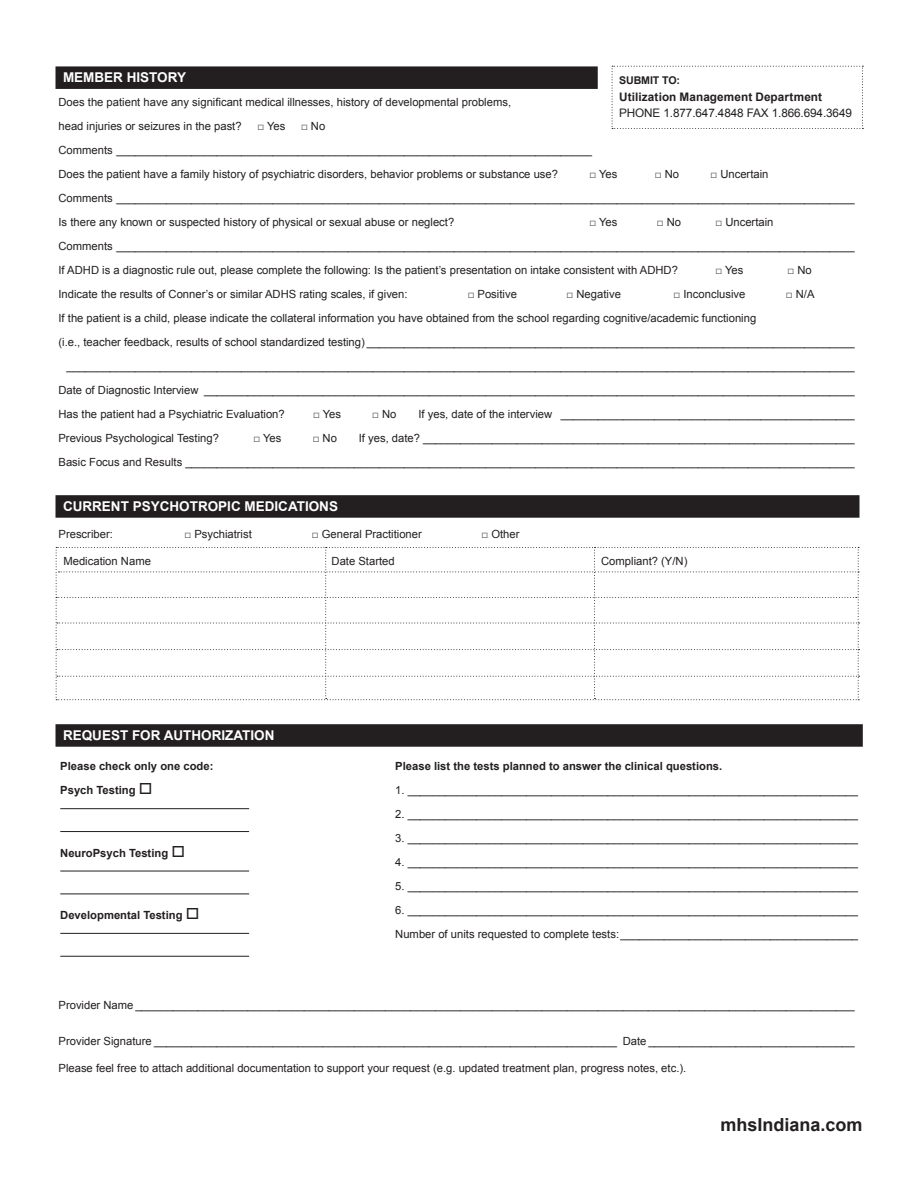
<style>
.page{position:relative;width:918px;height:1188px;background:#fff}
.page>*{position:absolute;margin:0;border:0;box-sizing:border-box;transform-origin:0 0}
.t1{font:700 18px "Arial";color:#231f20}
.t2{font:700 13.5px "Arial";color:#fff}
.t3{font:11.7px "Arial";letter-spacing:-.01em;color:#231f20}
.t4{font:700 11.7px "Arial";letter-spacing:.01em;color:#231f20}
.t5{font:11.25px/24px "Arial";color:#231f20}
.t6{font:700 11.25px "Arial";color:#231f20}
.t7{font:700 10.65px "Arial";letter-spacing:-.01em;color:#231f20}
.s1{color:#21211f}
</style>
<div class="page">
<svg style="left:612px;top:66px;width:251px;height:63px"></svg>
<div style="left:56px;top:66px;width:542px;height:23px;background:#231f20"></div>
<div style="left:56px;top:495px;width:804px;height:23px;background:#231f20"></div>
<svg style="left:56px;top:547px;width:804px;height:153px"></svg>
<div style="left:56px;top:724px;width:807px;height:23px;background:#231f20"></div>
<hr style="left:60px;top:808px;width:189px;height:1px;background:#231f20">
<hr style="left:60px;top:831px;width:189px;height:1px;background:#231f20">
<hr style="left:60px;top:871px;width:189px;height:1px;background:#231f20">
<hr style="left:60px;top:894px;width:189px;height:1px;background:#231f20">
<hr style="left:60px;top:933px;width:189px;height:1px;background:#231f20">
<hr style="left:60px;top:956px;width:189px;height:1px;background:#231f20">
<h2 class="t2" style="left:63px;top:68px;width:125px">MEMBER HISTORY</h2>
<p class="t5" style="left:58px;top:90px;width:454px">Does the patient have any significant medical illnesses, history of developmental problems, head injuries or seizures in the past?</p>
<p class="t7" style="left:619px;top:73px;width:62px">SUBMIT TO:</p>
<p class="t4" style="left:619px;top:89px;width:205px">Utilization Management Department</p>
<p class="t3" style="left:619px;top:105px;width:234px">PHONE 1.877.647.4848 FAX 1.866.694.3649</p>
<p class="t5" style="left:257px;top:114px;width:30px">□ Yes</p>
<p class="t5" style="left:301px;top:114px;width:26px">□ No</p>
<p class="t5" style="left:58px;top:138px;width:535px">Comments ____________________________________________________________________________</p>
<p class="t5" style="left:58px;top:162px;width:501px">Does the patient have a family history of psychiatric disorders, behavior problems or substance use?</p>
<p class="t5" style="left:589px;top:162px;width:30px">□ Yes</p>
<p class="t5" style="left:655px;top:162px;width:26px">□ No</p>
<p class="t5" style="left:711px;top:162px;width:60px">□ Uncertain</p>
<p class="t5" style="left:58px;top:186px;width:798px">Comments ______________________________________________________________________________________________________________________</p>
<p class="t5" style="left:58px;top:210px;width:397px">Is there any known or suspected history of physical or sexual abuse or neglect?</p>
<p class="t5" style="left:589px;top:210px;width:30px">□ Yes</p>
<p class="t5" style="left:657px;top:210px;width:26px">□ No</p>
<p class="t5" style="left:715px;top:210px;width:60px">□ Uncertain</p>
<p class="t5" style="left:58px;top:234px;width:798px">Comments ______________________________________________________________________________________________________________________</p>
<p class="t5" style="left:58px;top:258px;width:621px">If ADHD is a diagnostic rule out, please complete the following: Is the patient’s presentation on intake consistent with ADHD?</p>
<p class="t5" style="left:715px;top:258px;width:30px">□ Yes</p>
<p class="t5" style="left:787px;top:258px;width:26px">□ No</p>
<p class="t5" style="left:58px;top:282px;width:351px">Indicate the results of Conner’s or similar ADHS rating scales, if given:</p>
<p class="t5" style="left:468px;top:282px;width:51px">□ Positive</p>
<p class="t5" style="left:567px;top:282px;width:56px">□ Negative</p>
<p class="t5" style="left:674px;top:282px;width:73px">□ Inconclusive</p>
<p class="t5" style="left:786px;top:282px;width:30px">□ N/A</p>
<p class="t5" style="left:59px;top:306px;width:699px">If the patient is a child, please indicate the collateral information you have obtained from the school regarding cognitive/academic functioning</p>
<p class="t5" style="left:59px;top:330px;width:798px">(i.e., teacher feedback, results of school standardized testing) ______________________________________________________________________________</p>
<p class="t5" style="left:66px;top:354px;width:790px">______________________________________________________________________________________________________________________________</p>
<p class="t5" style="left:58px;top:378px;width:798px">Date of Diagnostic Interview ________________________________________________________________________________________________________</p>
<p class="t5" style="left:58px;top:402px;width:228px">Has the patient had a Psychiatric Evaluation?</p>
<p class="t5" style="left:313px;top:402px;width:30px">□ Yes</p>
<p class="t5" style="left:372px;top:402px;width:26px">□ No</p>
<p class="t5" style="left:418px;top:402px;width:438px">If yes, date of the interview _______________________________________________</p>
<p class="t5" style="left:58px;top:426px;width:162px">Previous Psychological Testing?</p>
<p class="t5" style="left:253px;top:426px;width:30px">□ Yes</p>
<p class="t5" style="left:313px;top:426px;width:26px">□ No</p>
<p class="t5" style="left:359px;top:426px;width:497px">If yes, date? _____________________________________________________________________</p>
<p class="t5" style="left:59px;top:450px;width:798px">Basic Focus and Results ___________________________________________________________________________________________________________</p>
<h2 class="t2" style="left:63px;top:497px;width:277px">CURRENT PSYCHOTROPIC MEDICATIONS</h2>
<p class="t5" style="left:58px;top:522px;width:56px">Prescriber:</p>
<p class="t5" style="left:184px;top:522px;width:69px">□ Psychiatrist</p>
<p class="t5" style="left:312px;top:522px;width:111px">□ General Practitioner</p>
<p class="t5" style="left:482px;top:522px;width:40px">□ Other</p>
<p class="t5" style="left:63px;top:549px;width:89px">Medication Name</p>
<p class="t5" style="left:332px;top:549px;width:65px">Date Started</p>
<p class="t5" style="left:601px;top:549px;width:88px">Compliant? (Y/N)</p>
<h2 class="t2" style="left:63px;top:726px;width:213px">REQUEST FOR AUTHORIZATION</h2>
<p class="t6" style="left:60px;top:759px;width:155px">Please check only one code:</p>
<p class="t6" style="left:60px;top:783px;width:94px">Psych Testing □</p>
<p class="t6" style="left:60px;top:845px;width:126px">NeuroPsych Testing □</p>
<p class="t6" style="left:60px;top:908px;width:141px">Developmental Testing □</p>
<p class="t6" style="left:395px;top:758px;width:328px">Please list the tests planned to answer the clinical questions.</p>
<p class="t5" style="left:395px;top:778px;width:464px">1. ________________________________________________________________________</p>
<p class="t5" style="left:395px;top:802px;width:464px">2. ________________________________________________________________________</p>
<p class="t5" style="left:395px;top:826px;width:464px">3. ________________________________________________________________________</p>
<p class="t5" style="left:395px;top:850px;width:464px">4. ________________________________________________________________________</p>
<p class="t5" style="left:395px;top:874px;width:464px">5. ________________________________________________________________________</p>
<p class="t5" style="left:395px;top:898px;width:464px">6. ________________________________________________________________________</p>
<p class="t5" style="left:395px;top:922px;width:464px">Number of units requested to complete tests:______________________________________</p>
<p class="t5" style="left:58px;top:993px;width:798px">Provider Name ___________________________________________________________________________________________________________________</p>
<p class="t5" style="left:59px;top:1029px;width:560px">Provider Signature __________________________________________________________________________</p>
<p class="t5" style="left:623px;top:1029px;width:234px">Date _________________________________</p>
<p class="t5" style="left:58px;top:1056px;width:629px">Please feel free to attach additional documentation to support your request (e.g. updated treatment plan, progress notes, etc.).</p>
<p class="t1" style="left:720px;top:1113px;width:144px">mh<span class="s1">s</span>Indiana.com</p>
</div>
